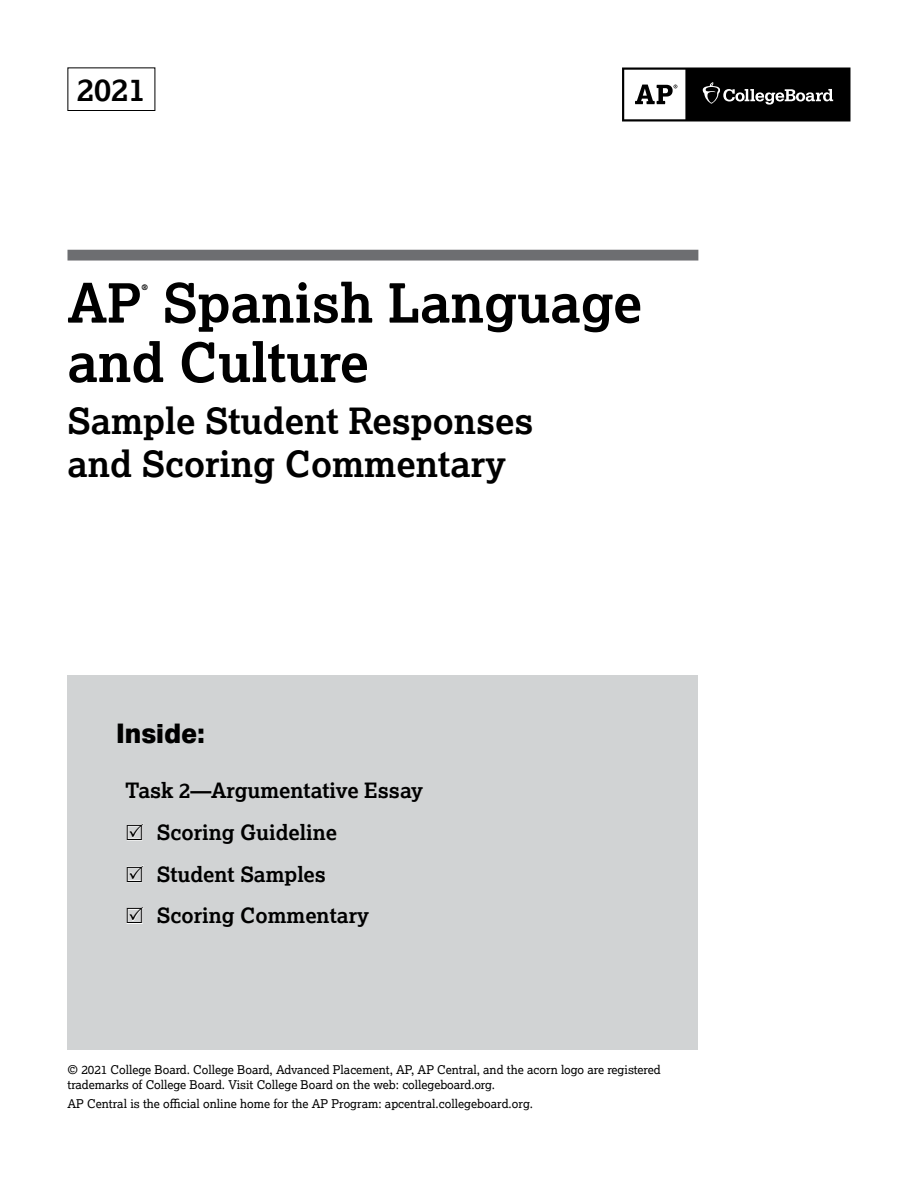
<style>
.page{position:relative;width:918px;height:1188px;background:#fff}
.page>*{position:absolute;margin:0;border:0;box-sizing:border-box;transform-origin:0 0}
.t1{font:700 54px "Lexia";color:#000}
.t2{font:700 36px/43.2px "Lexia";color:#000}
.t3{font:700 31.5px "Lexia";color:#000}
.t4{font:800 27px "Aktiv Grotesk";color:#000}
.t5{font:700 21px "Lexia";color:#000}
.t6{font:12px/14.4px "Lexia";color:#000}
.t7{font:700 7.5px "Lexia";color:#000}
.s1{color:#fff}
</style>
<div class="page">
<div style="left:68px;top:675px;width:630px;height:374px;background:#d1d3d4"></div>
<div style="left:68px;top:68px;width:87px;height:43px;border:1px solid #000"></div>
<div style="left:68px;top:250px;width:630px;height:11px;background:#6d6e71"></div>
<svg style="left:622px;top:68px;width:228px;height:54px"></svg>
<h3 class="t3" style="left:77px;top:70px;width:70px">2021</h3>
<h1 class="t1" style="left:68px;top:269px;width:576px">AP Spanish Language</h1>
<p class="t7" style="left:142px;top:282px;width:8px">®</p>
<h1 class="t1" style="left:67px;top:328px;width:303px">and Culture</h1>
<h2 class="t2" style="left:68px;top:399px;width:468px">Sample Student Responses and Scoring Commentary</h2>
<h3 class="t4" style="left:116px;top:716px;width:90px">Inside:</h3>
<h3 class="t5" style="left:125px;top:778px;width:299px">Task 2—Argumentative Essay</h3>
<h3 class="t5" style="left:125px;top:819px;width:214px"><span class="s1">•</span> Scoring Guideline</h3>
<h3 class="t5" style="left:125px;top:861px;width:202px"><span class="s1">•</span> Student Samples</h3>
<h3 class="t5" style="left:125px;top:903px;width:245px"><span class="s1">•</span> Scoring Commentary</h3>
<p class="t6" style="left:68px;top:1063px;width:595px">© 2021 College Board. College Board, Advanced Placement, AP, AP Central, and the acorn logo are registered trademarks of College Board. Visit College Board on the web: collegeboard.org.</p>
<p class="t6" style="left:68px;top:1096px;width:467px">AP Central is the official online home for the AP Program: apcentral.collegeboard.org.</p>
</div>
